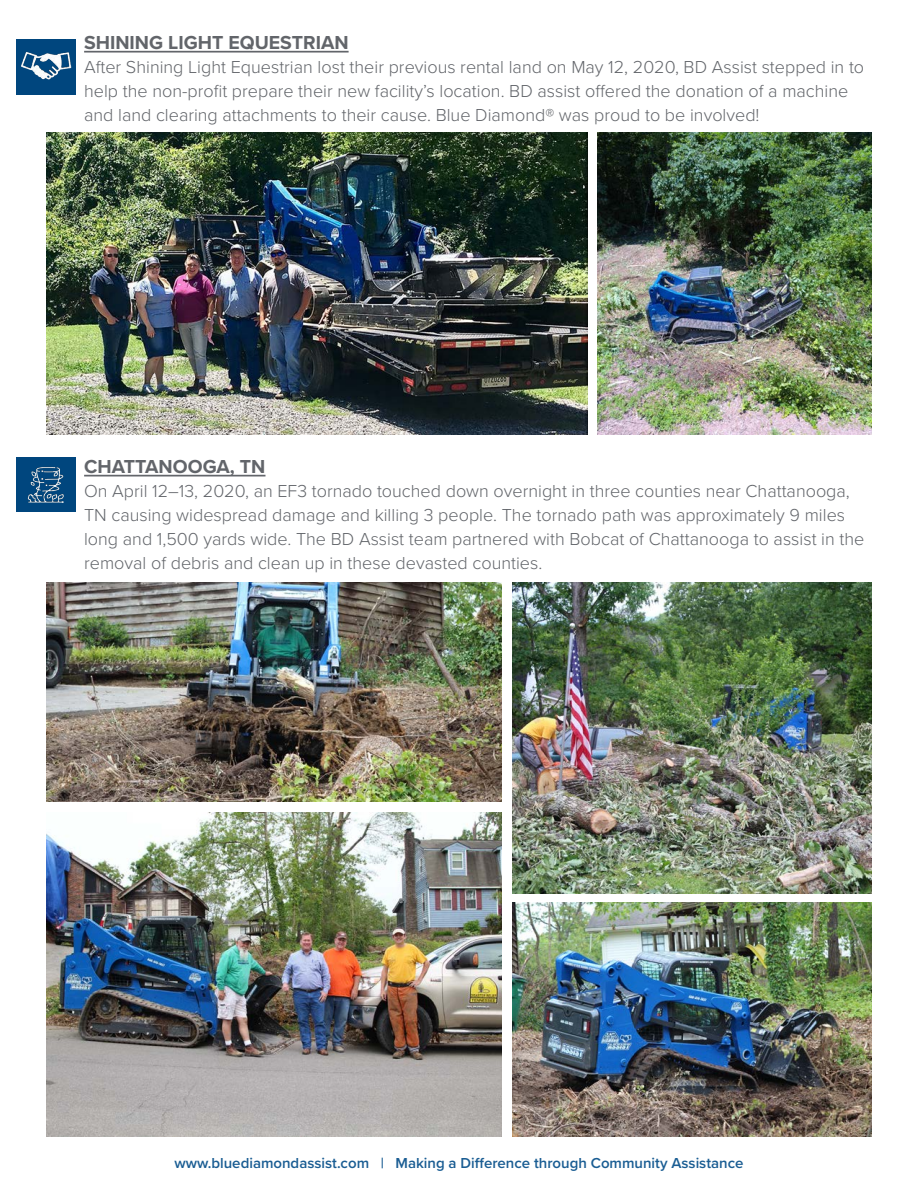
<style>
.page{position:relative;width:918px;height:1188px;background:#fff}
.page>*{position:absolute;margin:0;border:0;box-sizing:border-box;transform-origin:0 0}
.t1{font:700 19.5px "Proxima Nova";color:#62656a}
.t2{font:300 18px/24px "Proxima Nova";color:#62656a}
.t3{font:600 15px "Proxima Nova";color:#1a5d93}
</style>
<div class="page">
<hr style="left:84px;top:51px;width:265px;height:2px;background:#62656a">
<img style="left:46px;top:133px;width:542px;height:301px">
<img style="left:598px;top:133px;width:274px;height:301px">
<svg style="left:16px;top:39px;width:60px;height:55px"></svg>
<img style="left:21px;top:40px;width:51px;height:51px">
<hr style="left:84px;top:475px;width:182px;height:1px;background:#62656a">
<img style="left:512px;top:903px;width:360px;height:233px">
<svg style="left:16px;top:457px;width:60px;height:55px"></svg>
<img style="left:21px;top:458px;width:51px;height:51px">
<img style="left:512px;top:582px;width:360px;height:311px">
<img style="left:46px;top:813px;width:456px;height:323px">
<img style="left:46px;top:582px;width:455px;height:219px">
<p class="t1" style="left:84px;top:28px;width:266px">SHINING LIGHT EQUESTRIAN</p>
<p class="t2" style="left:84px;top:54px;width:782px">After Shining Light Equestrian lost their previous rental land on May 12, 2020, BD Assist stepped in to help the non-profit prepare their new facility’s location. BD assist offered the donation of a machine and land clearing attachments to their cause. Blue Diamond® was proud to be involved!</p>
<p class="t1" style="left:84px;top:452px;width:183px">CHATTANOOGA, TN</p>
<p class="t2" style="left:84px;top:478px;width:782px">On April 12–13, 2020, an EF3 tornado touched down overnight in three counties near Chattanooga, TN causing widespread damage and killing 3 people. The tornado path was approximately 9 miles long and 1,500 yards wide. The BD Assist team partnered with Bobcat of Chattanooga to assist in the removal of debris and clean up in these devasted counties.</p>
<p class="t3" style="left:174px;top:1152px;width:571px">www.bluediamondassist.com | Making a Difference through Community Assistance</p>
</div>
